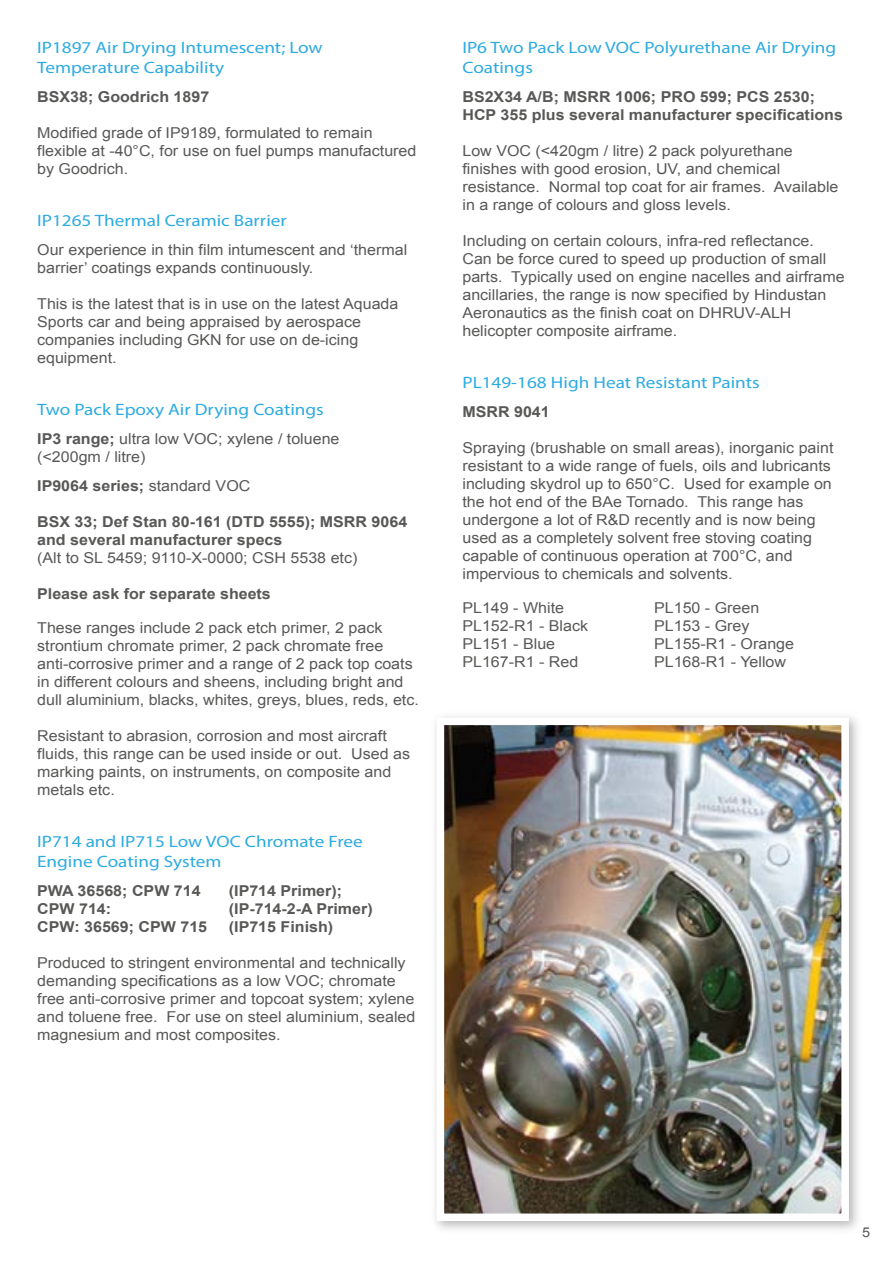
<style>
.page{position:relative;width:893px;height:1263px;background:#fff}
.page>*{position:absolute;margin:0;border:0;box-sizing:border-box;transform-origin:0 0}
.t1{font:16.5px/19.8px "Myriad Pro";color:#2dabe0;scale:1.16 1}
.t2{font:15px/18px "Arial";color:#585857;scale:1.07 1}
.t3{font:700 15px/18px "Arial";color:#585857;scale:1.07 1}
.t4{font:13.5px "Arial";color:#585857;scale:1.07 1}
.s1{font-weight:700}
.s2{font-weight:400}
</style>
<div class="page">
<img style="left:446px;top:727px;width:394px;height:485px">
<div style="left:437px;top:718px;width:412px;height:503px;border:8px solid #fff"></div>
<p class="t1" style="left:37px;top:37px;width:248px">IP1897 Air Drying Intumescent; Low<br>Temperature Capability</p>
<p class="t3" style="left:37px;top:88px;width:162px">BSX38; Goodrich 1897</p>
<p class="t2" style="left:37px;top:124px;width:356px">Modified grade of IP9189, formulated to remain flexible at -40°C, for use on fuel pumps manufactured by Goodrich.</p>
<p class="t1" style="left:37px;top:210px;width:217px">IP1265 Thermal Ceramic Barrier</p>
<p class="t2" style="left:37px;top:241px;width:347px">Our experience in thin film intumescent and ‘thermal barrier’ coatings expands continuously.</p>
<p class="t2" style="left:37px;top:295px;width:339px">This is the latest that is in use on the latest Aquada Sports car and being appraised by aerospace companies including GKN for use on de-icing equipment.</p>
<p class="t1" style="left:37px;top:399px;width:249px">Two Pack Epoxy Air Drying Coatings</p>
<p class="t2" style="left:37px;top:430px;width:284px"><span class="s1">IP3 range;</span> ultra low VOC; xylene / toluene (&lt;200gm / litre)</p>
<p class="t3" style="left:37px;top:477px;width:201px">IP9064 series; <span class="s2">standard VOC</span></p>
<p class="t3" style="left:37px;top:513px;width:347px">BSX 33; Def Stan 80-161 (DTD 5555); MSRR 9064 and several manufacturer specs</p>
<p class="t2" style="left:37px;top:548px;width:301px">(Alt to SL 5459; 9110-X-0000; CSH 5538 etc)</p>
<p class="t3" style="left:37px;top:585px;width:220px">Please ask for separate sheets</p>
<p class="t2" style="left:37px;top:619px;width:358px">These ranges include 2 pack etch primer, 2 pack strontium chromate primer, 2 pack chromate free anti-corrosive primer and a range of 2 pack top coats in different colours and sheens, including bright and dull aluminium, blacks, whites, greys, blues, reds, etc.</p>
<p class="t2" style="left:37px;top:727px;width:350px">Resistant to abrasion, corrosion and most aircraft fluids, this range can be used inside or out. Used as marking paints, on instruments, on composite and metals etc.</p>
<p class="t1" style="left:37px;top:831px;width:282px">IP714 and IP715 Low VOC Chromate Free<br>Engine Coating System</p>
<p class="t3" style="left:37px;top:882px;width:154px">PWA 36568; CPW 714</p>
<p class="t3" style="left:229px;top:882px;width:107px">(IP714 Primer);</p>
<p class="t3" style="left:37px;top:900px;width:71px">CPW 714:</p>
<p class="t3" style="left:229px;top:900px;width:136px">(IP-714-2-A Primer)</p>
<p class="t3" style="left:37px;top:918px;width:160px">CPW: 36569; CPW 715</p>
<p class="t3" style="left:229px;top:918px;width:99px">(IP715 Finish)</p>
<p class="t2" style="left:37px;top:953px;width:355px">Produced to stringent environmental and technically demanding specifications as a low VOC; chromate free anti-corrosive primer and topcoat system; xylene and toluene free. For use on steel aluminium, sealed magnesium and most composites.</p>
<p class="t1" style="left:462px;top:37px;width:324px">IP6 Two Pack Low VOC Polyurethane Air Drying<br>Coatings</p>
<p class="t3" style="left:462px;top:88px;width:357px">BS2X34 A/B; MSRR 1006; PRO 599; PCS 2530;<br>HCP 355 plus several manufacturer specifications</p>
<p class="t2" style="left:462px;top:142px;width:353px">Low VOC (&lt;420gm / litre) 2 pack polyurethane finishes with good erosion, UV, and chemical resistance. Normal top coat for air frames. Available in a range of colours and gloss levels.</p>
<p class="t2" style="left:462px;top:232px;width:359px">Including on certain colours, infra-red reflectance.<br>Can be force cured to speed up production of small parts. Typically used on engine nacelles and airframe ancillaries, the range is now specified by Hindustan Aeronautics as the finish coat on DHRUV-ALH helicopter composite airframe.</p>
<p class="t1" style="left:462px;top:372px;width:258px">PL149-168 High Heat Resistant Paints</p>
<p class="t3" style="left:462px;top:403px;width:83px">MSRR 9041</p>
<p class="t2" style="left:462px;top:439px;width:348px">Spraying (brushable on small areas), inorganic paint resistant to a wide range of fuels, oils and lubricants including skydrol up to 650°C. Used for example on the hot end of the BAe Tornado. This range has undergone a lot of R&amp;D recently and is now being used as a completely solvent free stoving coating capable of continuous operation at 700°C, and impervious to chemicals and solvents.</p>
<p class="t2" style="left:462px;top:599px;width:97px">PL149 - White</p>
<p class="t2" style="left:654px;top:599px;width:100px">PL150 - Green</p>
<p class="t2" style="left:462px;top:617px;width:119px">PL152-R1 - Black</p>
<p class="t2" style="left:654px;top:617px;width:91px">PL153 - Grey</p>
<p class="t2" style="left:462px;top:635px;width:88px">PL151 - Blue</p>
<p class="t2" style="left:654px;top:635px;width:132px">PL155-R1 - Orange</p>
<p class="t2" style="left:462px;top:653px;width:110px">PL167-R1 - Red</p>
<p class="t2" style="left:654px;top:653px;width:125px">PL168-R1 - Yellow</p>
<p class="t4" style="left:862px;top:1223px;width:9px">5</p>
</div>
